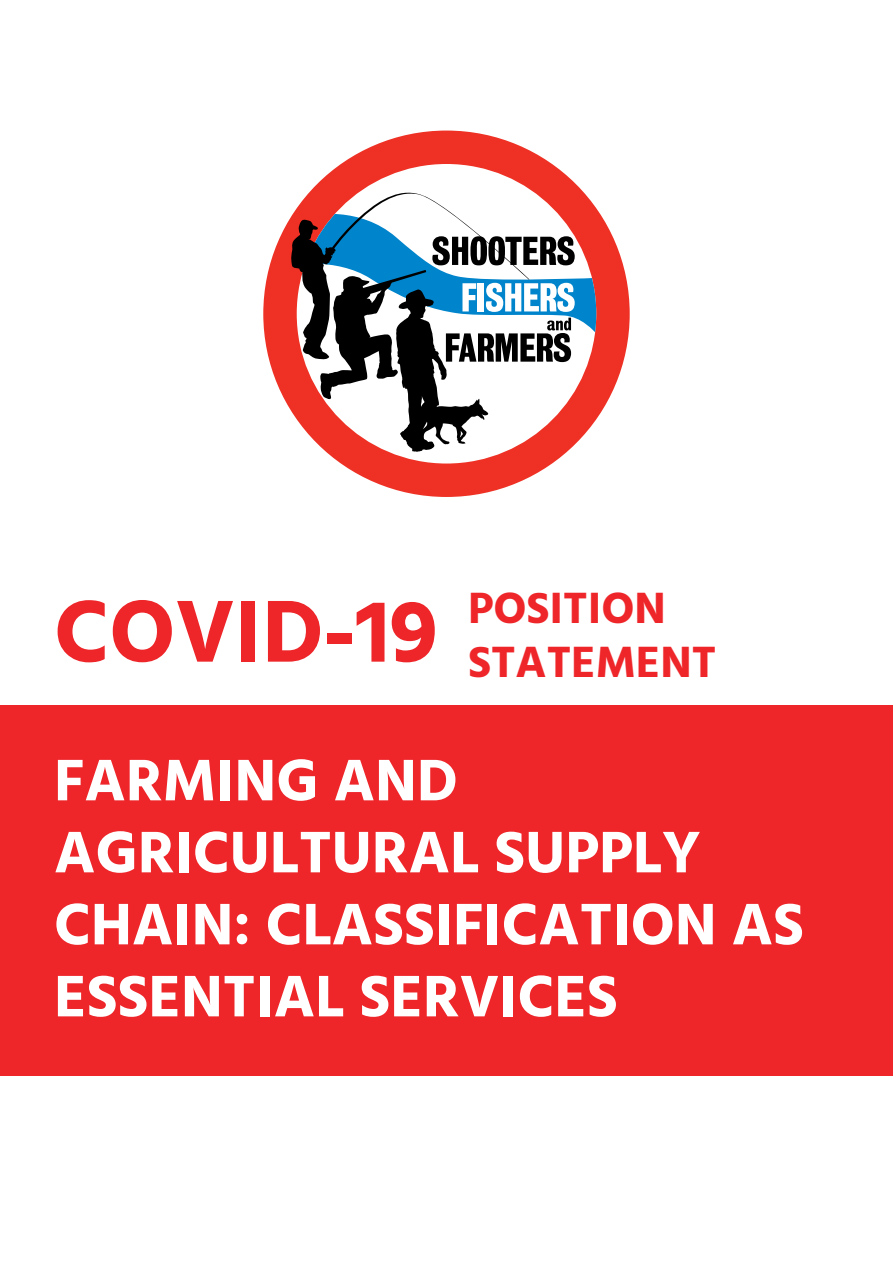
<style>
.page{position:relative;width:893px;height:1263px;background:#fff}
.page>*{position:absolute;margin:0;border:0;box-sizing:border-box;transform-origin:0 0}
.t1{font:700 90px "Hind";color:#ee2529}
.t2{font:700 60px/72px "Hind";color:#fff}
.t3{font:700 45px "Hind";color:#ee2529}
</style>
<div class="page">
<div style="left:0;top:705px;width:893px;height:371px;background:#ee2529"></div>
<svg style="left:263px;top:131px;width:367px;height:366px"></svg>
<svg style="left:291px;top:189px;width:305px;height:263px"></svg>
<h1 class="t1" style="left:54px;top:578px;width:613px">COVID-19 <sup>POSITION</sup></h1>
<p class="t3" style="left:468px;top:635px;width:250px">STATEMENT</p>
<p class="t2" style="left:54px;top:744px;width:751px">FARMING AND<br>AGRICULTURAL SUPPLY<br>CHAIN: CLASSIFICATION AS<br>ESSENTIAL SERVICES</p>
</div>
